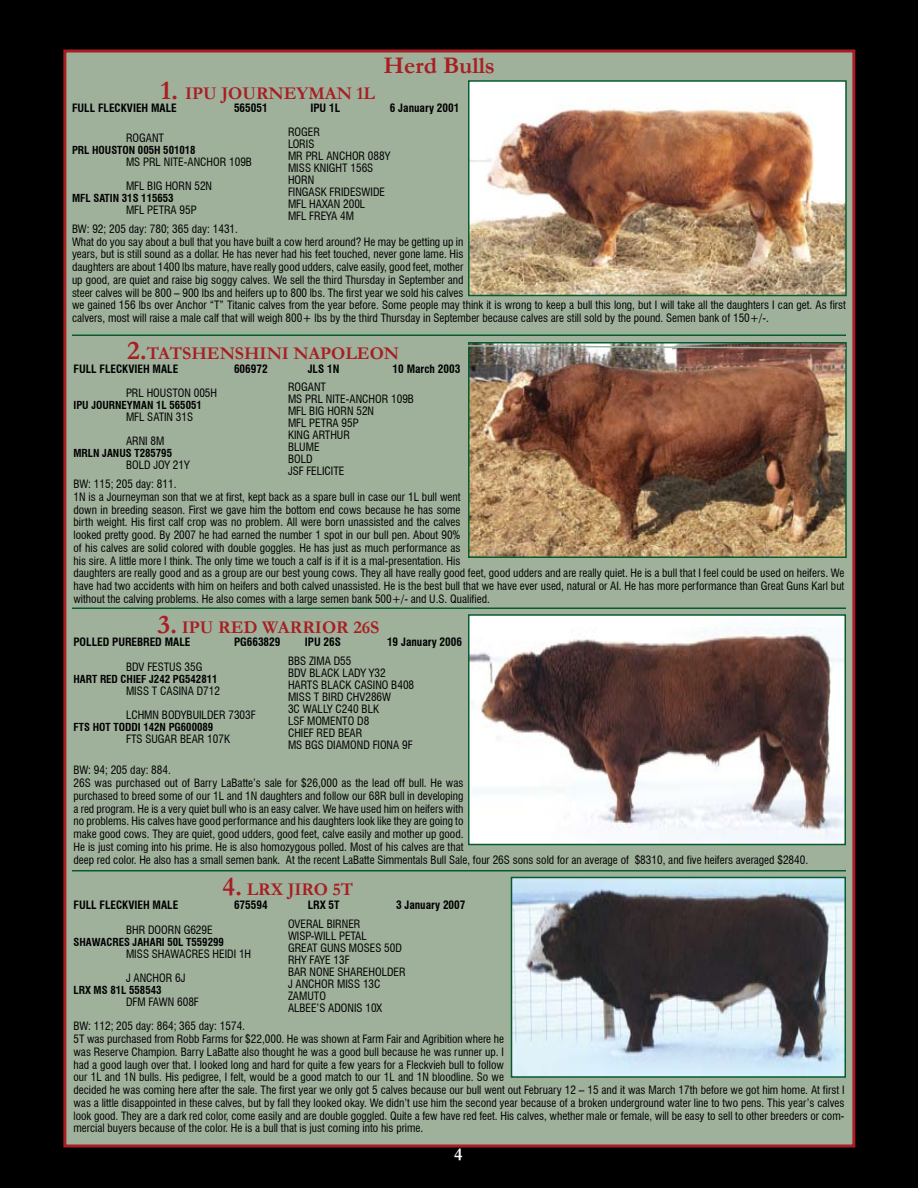
<style>
.page{position:relative;width:918px;height:1188px;background:#fff}
.page>*{position:absolute;margin:0;border:0;box-sizing:border-box;transform-origin:0 0}
.t1{font:700 24px "Garamond";color:#a91e22}
.t2{font:700 18px "Garamond";color:#a91e22}
.t3{font:condensed 11.25px/12.8px "Swiss 721 BT";color:#000}
.t4{font:700 condensed 11.25px "Swiss 721 BT";color:#000}
.t5{font:700 condensed 10.8px "Swiss 721 BT";color:#000}
.s1{font-size:27px}
</style>
<div class="page">
<div style="left:0;top:0;width:917px;height:1188px;background:#000"></div>
<div style="left:65px;top:51px;width:789px;height:1095px;background:#9fb09b"></div>
<svg style="left:917px;top:0;width:1px;height:1188px"></svg>
<img style="left:471px;top:83px;width:373px;height:210px">
<div style="left:468px;top:80px;width:379px;height:216px;border:2px solid #065c2f"></div>
<img style="left:471px;top:350px;width:373px;height:205px">
<div style="left:468px;top:342px;width:379px;height:216px;border:2px solid #065c2f"></div>
<img style="left:471px;top:617px;width:372px;height:225px">
<div style="left:468px;top:614px;width:378px;height:231px;border:2px solid #065c2f"></div>
<svg style="left:468px;top:344px;width:379px;height:6px"></svg>
<img style="left:514px;top:880px;width:329px;height:195px">
<div style="left:511px;top:877px;width:335px;height:201px;border:2px solid #065c2f"></div>
<hr style="left:72px;top:870px;width:774px;height:2px;background:#065c2f">
<hr style="left:72px;top:608px;width:774px;height:1px;background:#065c2f">
<hr style="left:72px;top:334px;width:774px;height:2px;background:#065c2f">
<h1 class="t1" style="left:383px;top:50px;width:113px">Herd Bulls</h1>
<h2 class="t2" style="left:161px;top:81px;width:216px"><span class="s1">1.</span> IPU JOURNEYMAN 1L</h2>
<p class="t4" style="left:72px;top:101px;width:106px">FULL FLECKVIEH MALE</p>
<p class="t4" style="left:234px;top:101px;width:35px">565051</p>
<p class="t4" style="left:310px;top:101px;width:31px">IPU 1L</p>
<p class="t4" style="left:390px;top:101px;width:71px">6 January 2001</p>
<p class="t3" style="left:288px;top:126px;width:33px">ROGER</p>
<p class="t3" style="left:126px;top:132px;width:40px">ROGANT</p>
<p class="t3" style="left:288px;top:138px;width:28px">LORIS</p>
<p class="t5" style="left:72px;top:144px;width:125px">PRL HOUSTON 005H 501018</p>
<p class="t3" style="left:288px;top:150px;width:104px">MR PRL ANCHOR 088Y</p>
<p class="t3" style="left:126px;top:156px;width:128px">MS PRL NITE-ANCHOR 109B</p>
<p class="t3" style="left:288px;top:162px;width:87px;line-height:12px">MISS KNIGHT 156S<br>HORN</p>
<p class="t3" style="left:126px;top:180px;width:88px">MFL BIG HORN 52N</p>
<p class="t3" style="left:288px;top:186px;width:99px">FINGASK FRIDESWIDE</p>
<p class="t5" style="left:72px;top:192px;width:103px">MFL SATIN 31S 115653</p>
<p class="t3" style="left:288px;top:198px;width:79px">MFL HAXAN 200L</p>
<p class="t3" style="left:126px;top:204px;width:72px">MFL PETRA 95P</p>
<p class="t3" style="left:288px;top:210px;width:68px">MFL FREYA 4M</p>
<p class="t3" style="left:72px;top:222px;width:775px">BW: 92; 205 day: 780; 365 day: 1431.<br>What do you say about a bull that you have built a cow herd around? He may be getting up in<br>years, but is still sound as a dollar. He has never had his feet touched, never gone lame. His<br>daughters are about 1400 lbs mature, have really good udders, calve easily, good feet, mother<br>up good, are quiet and raise big soggy calves. We sell the third Thursday in September and<br>steer calves will be 800 – 900 lbs and heifers up to 800 lbs. The first year we sold his calves<br>we gained 156 lbs over Anchor “T” Titanic calves from the year before. Some people may think it is wrong to keep a bull this long, but I will take all the daughters I can get. As first calvers, most will raise a male calf that will weigh 800+ lbs by the third Thursday in September because calves are still sold by the pound. Semen bank of 150+/-.</p>
<h2 class="t2" style="left:127px;top:341px;width:273px"><span class="s1">2.</span>TATSHENSHINI NAPOLEON</h2>
<p class="t4" style="left:74px;top:362px;width:106px">FULL FLECKVIEH MALE</p>
<p class="t4" style="left:234px;top:362px;width:35px">606972</p>
<p class="t4" style="left:308px;top:362px;width:33px">JLS 1N</p>
<p class="t4" style="left:393px;top:362px;width:69px">10 March 2003</p>
<p class="t3" style="left:288px;top:381px;width:40px">ROGANT</p>
<p class="t3" style="left:126px;top:387px;width:93px">PRL HOUSTON 005H</p>
<p class="t3" style="left:288px;top:393px;width:128px">MS PRL NITE-ANCHOR 109B</p>
<p class="t5" style="left:74px;top:399px;width:130px">IPU JOURNEYMAN 1L 565051</p>
<p class="t3" style="left:288px;top:405px;width:88px">MFL BIG HORN 52N</p>
<p class="t3" style="left:126px;top:411px;width:69px">MFL SATIN 31S</p>
<p class="t3" style="left:288px;top:417px;width:72px;line-height:12px">MFL PETRA 95P<br>KING ARTHUR</p>
<p class="t3" style="left:126px;top:435px;width:40px">ARNI 8M</p>
<p class="t3" style="left:288px;top:441px;width:33px">BLUME</p>
<p class="t5" style="left:74px;top:447px;width:100px">MRLN JANUS T285795</p>
<p class="t3" style="left:288px;top:453px;width:26px">BOLD</p>
<p class="t3" style="left:126px;top:459px;width:65px">BOLD JOY 21Y</p>
<p class="t3" style="left:288px;top:465px;width:58px">JSF FELICITE</p>
<p class="t3" style="left:74px;top:478px;width:772px">BW: 115; 205 day: 811.<br>1N is a Journeyman son that we at first, kept back as a spare bull in case our 1L bull went<br>down in breeding season. First we gave him the bottom end cows because he has some<br>birth weight. His first calf crop was no problem. All were born unassisted and the calves<br>looked pretty good. By 2007 he had earned the number 1 spot in our bull pen. About 90%<br>of his calves are solid colored with double goggles. He has just as much performance as<br>his sire. A little more I think. The only time we touch a calf is if it is a mal-presentation. His<br>daughters are really good and as a group are our best young cows. They all have really good feet, good udders and are really quiet. He is a bull that I feel could be used on heifers. We have had two accidents with him on heifers and both calved unassisted. He is the best bull that we have ever used, natural or AI. He has more performance than Great Guns Karl but without the calving problems. He also comes with a large semen bank 500+/- and U.S. Qualified.</p>
<h2 class="t2" style="left:158px;top:615px;width:223px"><span class="s1">3.</span> IPU RED WARRIOR 26S</h2>
<p class="t4" style="left:74px;top:635px;width:118px">POLLED PUREBRED MALE</p>
<p class="t4" style="left:234px;top:635px;width:48px">PG663829</p>
<p class="t4" style="left:305px;top:635px;width:38px">IPU 26S</p>
<p class="t4" style="left:387px;top:635px;width:77px">19 January 2006</p>
<p class="t3" style="left:288px;top:654px;width:65px">BBS ZIMA D55</p>
<p class="t3" style="left:126px;top:660px;width:78px">BDV FESTUS 35G</p>
<p class="t3" style="left:288px;top:666px;width:99px">BDV BLACK LADY Y32</p>
<p class="t5" style="left:74px;top:672px;width:146px">HART RED CHIEF J242 PG542811</p>
<p class="t3" style="left:288px;top:678px;width:128px">HARTS BLACK CASINO B408</p>
<p class="t3" style="left:126px;top:684px;width:96px">MISS T CASINA D712</p>
<p class="t3" style="left:288px;top:691px;width:105px;line-height:12px">MISS T BIRD CHV286W<br>3C WALLY C240 BLK</p>
<p class="t3" style="left:126px;top:708px;width:131px">LCHMN BODYBUILDER 7303F</p>
<p class="t3" style="left:288px;top:714px;width:83px">LSF MOMENTO D8</p>
<p class="t5" style="left:74px;top:720px;width:141px">FTS HOT TODDI 142N PG600089</p>
<p class="t3" style="left:288px;top:726px;width:76px">CHIEF RED BEAR</p>
<p class="t3" style="left:126px;top:732px;width:106px">FTS SUGAR BEAR 107K</p>
<p class="t3" style="left:288px;top:738px;width:126px">MS BGS DIAMOND FIONA 9F</p>
<p class="t3" style="left:74px;top:764px;width:736px">BW: 94; 205 day: 884.<br>26S was purchased out of Barry LaBatte’s sale for $26,000 as the lead off bull. He was<br>purchased to breed some of our 1L and 1N daughters and follow our 68R bull in developing<br>a red program. He is a very quiet bull who is an easy calver. We have used him on heifers with<br>no problems. His calves have good performance and his daughters look like they are going to<br>make good cows. They are quiet, good udders, good feet, calve easily and mother up good.<br>He is just coming into his prime. He is also homozygous polled. Most of his calves are that<br>deep red color. He also has a small semen bank. At the recent LaBatte Simmentals Bull Sale, four 26S sons sold for an average of $8310, and five heifers averaged $2840.</p>
<h2 class="t2" style="left:223px;top:877px;width:132px"><span class="s1">4.</span> LRX JIRO 5T</h2>
<p class="t4" style="left:74px;top:898px;width:106px">FULL FLECKVIEH MALE</p>
<p class="t4" style="left:234px;top:898px;width:35px">675594</p>
<p class="t4" style="left:308px;top:898px;width:34px">LRX 5T</p>
<p class="t4" style="left:396px;top:898px;width:71px">3 January 2007</p>
<p class="t3" style="left:288px;top:917px;width:74px">OVERAL BIRNER</p>
<p class="t3" style="left:126px;top:923px;width:88px">BHR DOORN G629E</p>
<p class="t3" style="left:288px;top:929px;width:80px">WISP-WILL PETAL</p>
<p class="t5" style="left:74px;top:935px;width:152px">SHAWACRES JAHARI 50L T559299</p>
<p class="t3" style="left:288px;top:941px;width:115px">GREAT GUNS MOSES 50D</p>
<p class="t3" style="left:126px;top:947px;width:127px">MISS SHAWACRES HEIDI 1H</p>
<p class="t3" style="left:288px;top:953px;width:119px;line-height:12px">RHY FAYE 13F<br>BAR NONE SHAREHOLDER</p>
<p class="t3" style="left:126px;top:971px;width:61px">J ANCHOR 6J</p>
<p class="t3" style="left:288px;top:977px;width:94px">J ANCHOR MISS 13C</p>
<p class="t5" style="left:74px;top:983px;width:90px">LRX MS 81L 558543</p>
<p class="t3" style="left:288px;top:989px;width:40px">ZAMUTO</p>
<p class="t3" style="left:126px;top:995px;width:74px">DFM FAWN 608F</p>
<p class="t3" style="left:288px;top:1001px;width:96px">ALBEE’S ADONIS 10X</p>
<p class="t3" style="left:74px;top:1020px;width:773px">BW: 112; 205 day: 864; 365 day: 1574.<br>5T was purchased from Robb Farms for $22,000. He was shown at Farm Fair and Agribition where he<br>was Reserve Champion. Barry LaBatte also thought he was a good bull because he was runner up. I<br>had a good laugh over that. I looked long and hard for quite a few years for a Fleckvieh bull to follow<br>our 1L and 1N bulls. His pedigree, I felt, would be a good match to our 1L and 1N bloodline. So we<br>decided he was coming here after the sale. The first year we only got 5 calves because our bull went out February 12 – 15 and it was March 17th before we got him home. At first I was a little disappointed in these calves, but by fall they looked okay. We didn’t use him the second year because of a broken underground water line to two pens. This year’s calves look good. They are a dark red color, come easily and are double goggled. Quite a few have red feet. His calves, whether male or female, will be easy to sell to other breeders or com&shy;mercial buyers because of the color. He is a bull that is just coming into his prime.</p>
</div>
